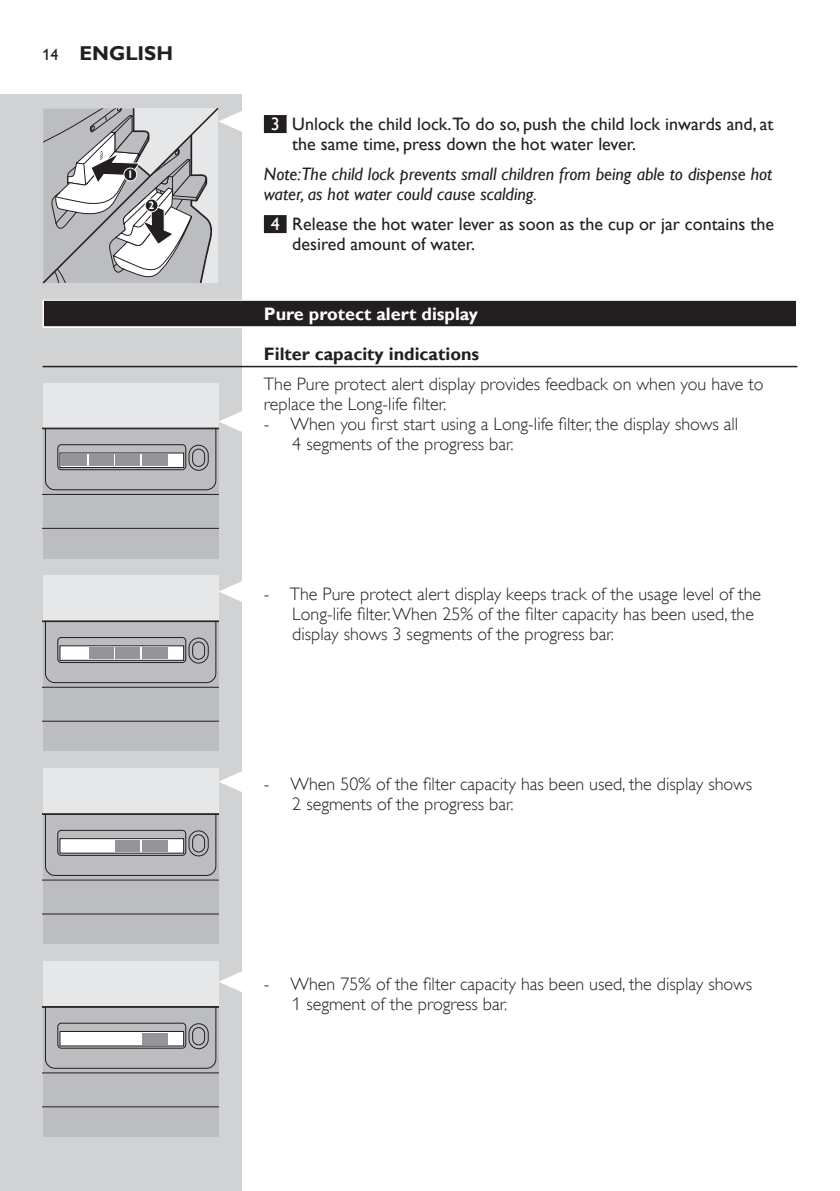
<style>
.page{position:relative;width:840px;height:1191px;background:#fff}
.page>*{position:absolute;margin:0;border:0;box-sizing:border-box;transform-origin:0 0}
.t1{font:700 20px "Gill Sans Alt One WGL";color:#231f20}
.t2{font:18px/20px "Gill Sans Alt One WGL Light";color:#231f20}
.t3{font:18px/20px "Gill Sans Alt One WGL";color:#231f20}
.t4{font:italic 18px/20px "Gill Sans Alt One WGL";color:#231f20}
.t5{font:700 18px "Gill Sans Alt One WGL";color:#231f20}
.t6{font:700 18px "Gill Sans Alt One WGL";color:#fff}
.t7{font:700 condensed 11px "Gill Sans";color:#fff}
.s1{font-weight:400;font-size:16px}
.s2{color:#fff}
</style>
<div class="page">
<div style="left:0;top:95px;width:241px;height:1096px;background:#d1d2d4"></div>
<div style="left:264px;top:115px;width:22px;height:18px;background:#231f20"></div>
<div style="left:264px;top:215px;width:22px;height:18px;background:#231f20"></div>
<div style="left:43px;top:300px;width:754px;height:28px;background:#d0cfcf"></div>
<div style="left:44px;top:301px;width:751px;height:25px;background:#231f20"></div>
<hr style="left:43px;top:366px;width:754px;height:1px;background:#231f20">
<svg style="left:43px;top:108px;width:199px;height:175px;background:#c1c1c3"></svg>
<div style="left:43px;top:383px;width:175px;height:175px;background:#e6e7e9"></div>
<svg style="left:43px;top:410px;width:199px;height:148px"></svg>
<svg style="left:218px;top:580px;width:24px;height:23px"></svg>
<div style="left:43px;top:575px;width:175px;height:176px;background:#e6e7e9"></div>
<svg style="left:43px;top:620px;width:175px;height:131px;background:#b2b2b5"></svg>
<svg style="left:218px;top:770px;width:24px;height:23px"></svg>
<div style="left:43px;top:768px;width:175px;height:176px;background:#e6e7e9"></div>
<svg style="left:43px;top:813px;width:175px;height:131px;background:#b3b3b6"></svg>
<svg style="left:218px;top:970px;width:24px;height:23px"></svg>
<div style="left:43px;top:961px;width:175px;height:176px;background:#e6e7e9"></div>
<svg style="left:43px;top:1006px;width:175px;height:131px;background:#b4b5b7"></svg>
<p class="t1" style="left:43px;top:40px;width:132px"><span class="s1">14</span> English</p>
<p class="t7" style="left:127px;top:168px;width:7px">1</p>
<p class="t7" style="left:149px;top:199px;width:7px">2</p>
<p class="t3" style="left:292px;top:114px;width:482px;text-indent:-22px"><span class="s2">3</span> Unlock the child lock.To do so, push the child lock inwards and, at the same time, press down the hot water lever.</p>
<p class="t4" style="left:264px;top:164px;width:509px">Note:The child lock prevents small children from being able to dispense hot water, as hot water could cause scalding.</p>
<p class="t3" style="left:292px;top:214px;width:483px;text-indent:-22px"><span class="s2">4</span> Release the hot water lever as soon as the cup or jar contains the desired amount of water.</p>
<p class="t6" style="left:264px;top:302px;width:215px">Pure protect alert display</p>
<p class="t5" style="left:264px;top:342px;width:217px">Filter capacity indications</p>
<p class="t2" style="left:264px;top:374px;width:501px">The Pure protect alert display provides feedback on when you have to replace the Long-life filter.</p>
<p class="t2" style="left:292px;top:414px;width:447px;text-indent:-28px">- When you first start using a Long-life filter, the display shows all<br>4 segments of the progress bar.</p>
<p class="t2" style="left:292px;top:584px;width:470px;text-indent:-28px">- The Pure protect alert display keeps track of the usage level of the<br>Long-life filter. When 25% of the filter capacity has been used, the display shows 3 segments of the progress bar.</p>
<p class="t2" style="left:292px;top:774px;width:461px;text-indent:-28px">- When 50% of the filter capacity has been used, the display shows<br>2 segments of the progress bar.</p>
<p class="t2" style="left:292px;top:974px;width:461px;text-indent:-28px">- When 75% of the filter capacity has been used, the display shows<br>1 segment of the progress bar.</p>
</div>
